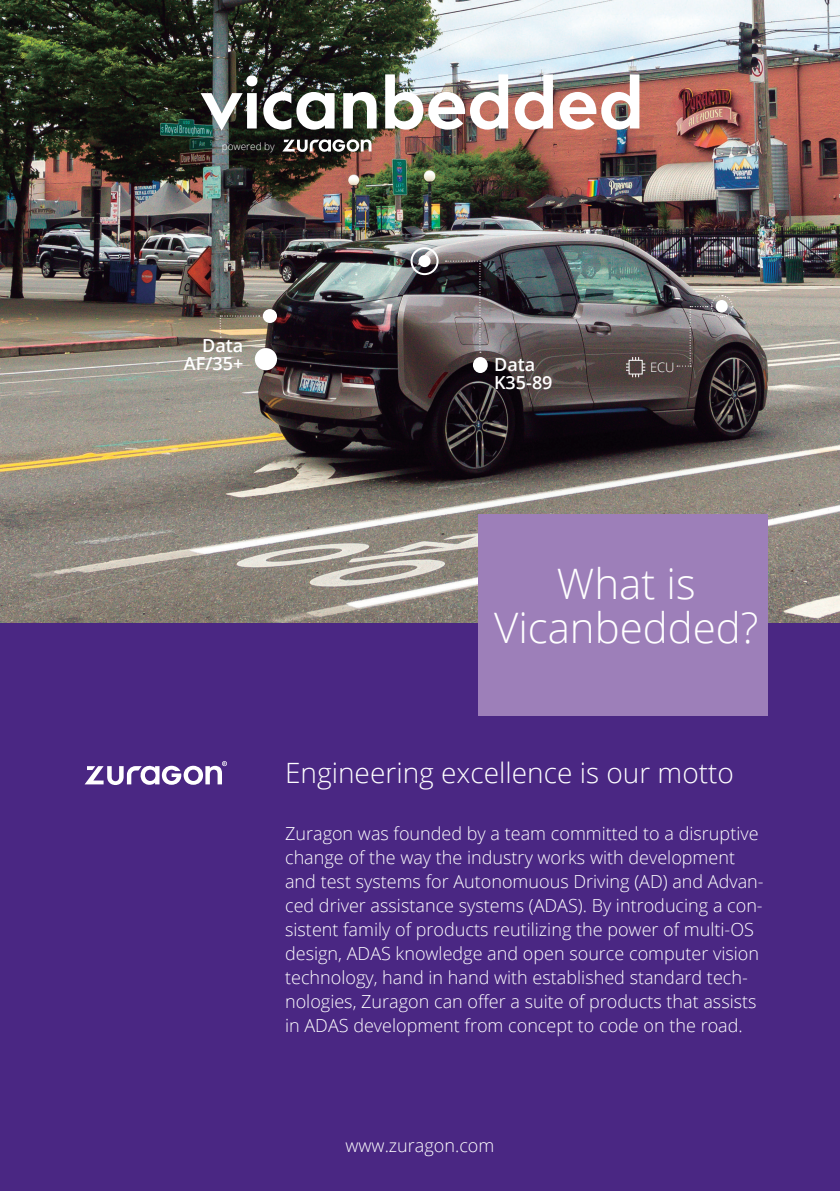
<style>
.page{position:relative;width:840px;height:1191px;background:#fff}
.page>*{position:absolute;margin:0;border:0;box-sizing:border-box;transform-origin:0 0}
.t1{font:300 42px/44px "Open Sans";color:#fff;text-align:center}
.t2{font:300 28px "Open Sans";color:#fff}
.t3{font:300 18px/24px "Open Sans";color:#fff}
.t4{font:600 18px/18px "Open Sans";color:#fff;text-align:right}
.t5{font:300 13px "Open Sans";color:#fff}
.t6{font:300 10px "Open Sans";color:#fff}
</style>
<div class="page">
<img style="left:0;top:0;width:839px;height:624px">
<div style="left:0;top:624px;width:839px;height:567px;background:#4a2783"></div>
<svg style="left:84px;top:761px;width:143px;height:24px"></svg>
<div style="left:478px;top:514px;width:289px;height:202px;background:#9d7fb9"></div>
<svg style="left:282px;top:136px;width:92px;height:16px"></svg>
<img style="left:200px;top:75px;width:57px;height:56px">
<svg style="left:263px;top:92px;width:71px;height:38px"></svg>
<svg style="left:343px;top:92px;width:33px;height:36px"></svg>
<img style="left:385px;top:74px;width:123px;height:56px">
<svg style="left:514px;top:74px;width:38px;height:56px"></svg>
<img style="left:559px;top:74px;width:80px;height:56px">
<div style="left:418px;top:255px;width:12px;height:12px;background:#fff;border-radius:50%"></div>
<div style="left:263px;top:309px;width:14px;height:14px;background:#fff;border-radius:50%"></div>
<div style="left:255px;top:348px;width:22px;height:22px;background:#fff;border-radius:50%"></div>
<div style="left:472px;top:357px;width:15px;height:16px;background:#fff;border-radius:50%"></div>
<div style="left:410px;top:247px;width:28px;height:28px;border:2px solid #fff;border-radius:50%"></div>
<svg style="left:220px;top:316px;width:39px;height:22px"></svg>
<svg style="left:445px;top:261px;width:35px;height:92px;background:#635a5d"></svg>
<svg style="left:625px;top:357px;width:20px;height:20px"></svg>
<img style="left:676px;top:295px;width:56px;height:72px">
<p class="t6" style="left:221px;top:139px;width:55px">powered by</p>
<p class="t4" style="left:184px;top:336px;width:61px">Data<br>AF/35+</p>
<p class="t4" style="left:494px;top:355px;width:60px;text-align:left">Data<br>K35-89</p>
<p class="t5" style="left:649px;top:358px;width:26px">ECU</p>
<h1 class="t1" style="left:494px;top:561px;width:266px">What is<br>Vicanbedded?</h1>
<h2 class="t2" style="left:285px;top:753px;width:450px">Engineering excellence is our motto</h2>
<p class="t3" style="left:285px;top:820px;width:480px">Zuragon was founded by a team committed to a disruptive change of the way the industry works with development and test systems for Autonomuous Driving (AD) and Advan&shy;ced driver assistance systems (ADAS). By introducing a con&shy;sistent family of products reutilizing the power of multi-OS design, ADAS knowledge and open source computer vision technology, hand in hand with established standard tech&shy;nologies, Zuragon can offer a suite of products that assists in ADAS development from concept to code on the road.</p>
<p class="t3" style="left:345px;top:1133px;width:150px">www.zuragon.com</p>
</div>
